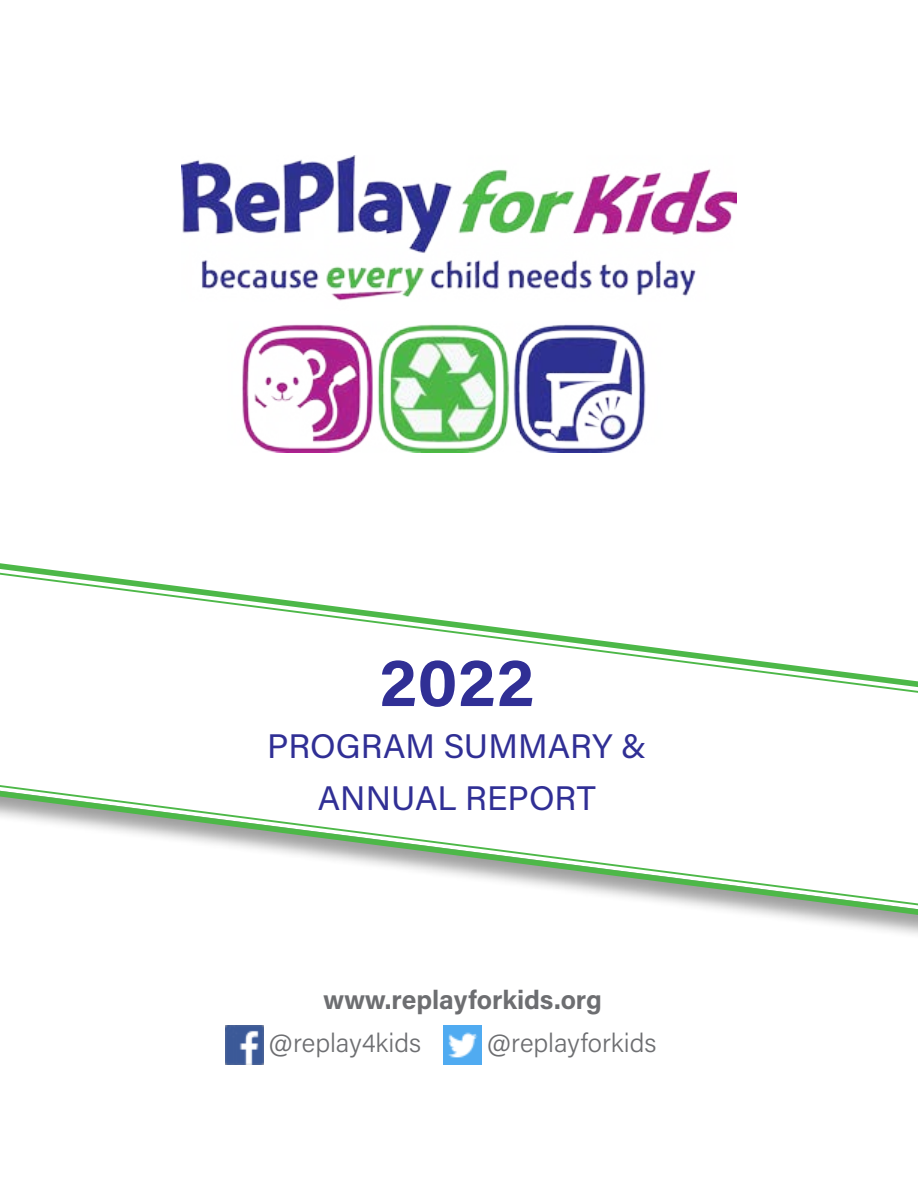
<style>
.page{position:relative;width:918px;height:1188px;background:#fff}
.page>*{position:absolute;margin:0;border:0;box-sizing:border-box;transform-origin:0 0}
.t1{font:700 68.1px "Acumin Pro";color:#302f95}
.t2{font:34.05px/52.2px "Acumin Pro";color:#302f95;text-align:center}
.t3{font:300 26.4px "Acumin Pro";color:#6d6e71}
.t4{font:700 26.4px "Acumin Pro";letter-spacing:-.005em;color:#6d6e71}
</style>
<div class="page">
<svg style="left:0;top:563px;width:918px;height:354px"></svg>
<img style="left:182px;top:156px;width:554px;height:296px">
<img style="left:443px;top:1026px;width:39px;height:38px">
<img style="left:225px;top:1026px;width:39px;height:38px">
<h1 class="t1" style="left:379px;top:634px;width:157px">2022</h1>
<p class="t2" style="left:267px;top:719px;width:381px">PROGRAM SUMMARY &amp;<br>ANNUAL REPORT</p>
<p class="t4" style="left:323px;top:981px;width:280px">www.replayforkids.org</p>
<p class="t3" style="left:269px;top:1025px;width:154px">@replay4kids</p>
<p class="t3" style="left:487px;top:1025px;width:171px">@replayforkids</p>
</div>
